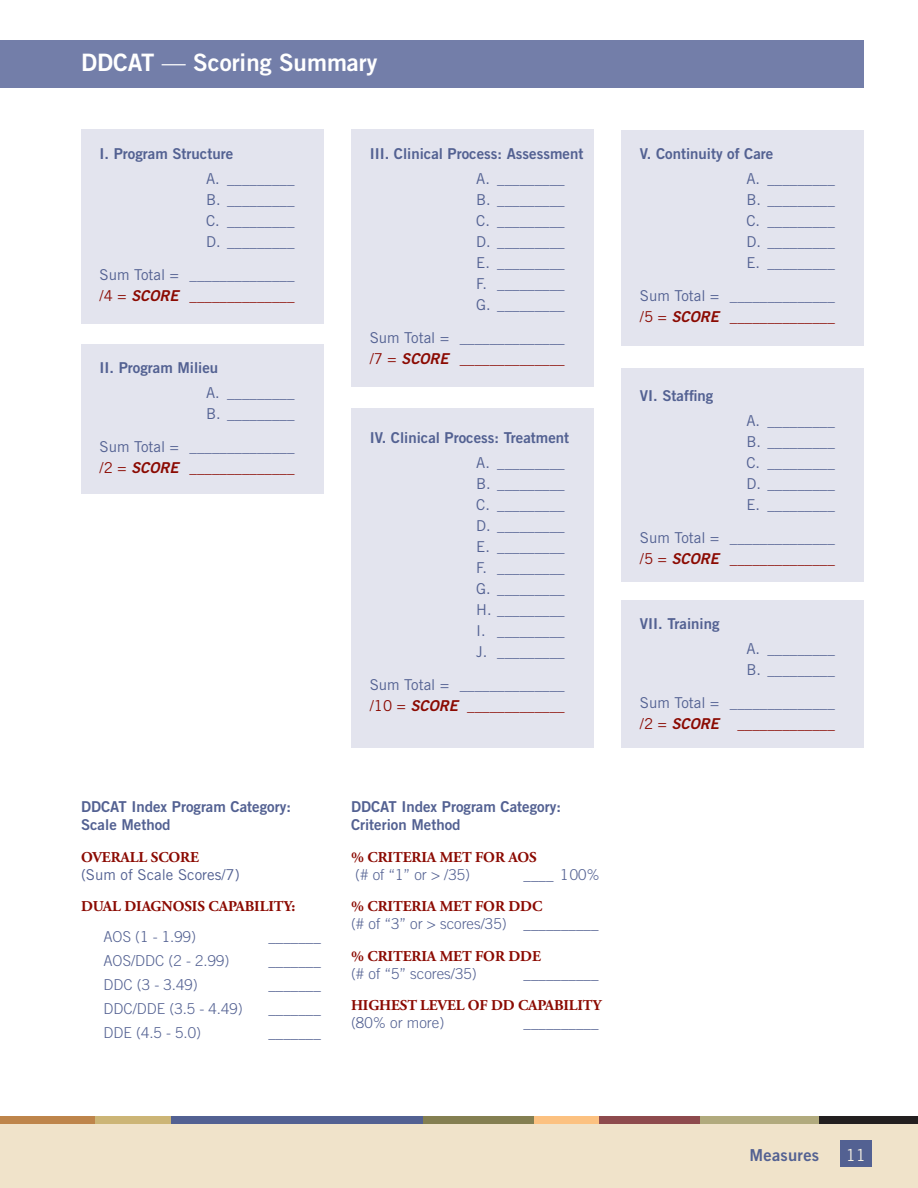
<style>
.page{position:relative;width:918px;height:1188px;background:#fff}
.page>*{position:absolute;margin:0;border:0;box-sizing:border-box;transform-origin:0 0}
.t1{font:24px "Trade Gothic LT Std Bd 2";color:#fff}
.t2{font:16.5px "Trade Gothic LT Std Bd 2";letter-spacing:.015em;color:#536192}
.t3{font:16.5px "Trade Gothic LT Std";color:#f7f1e3}
.Form_ScoreSummary{font:15px "Trade Gothic LT Std";color:#536192}
.Sum_ScoreSummary{font:15px/21px "Trade Gothic LT Std";color:#536192}
.t4{font:15px/18px "Trade Gothic LT Std Bd 2";color:#536192}
.t5{font:300 15px/18px "Trade Gothic LT Std";color:#536192}
.t6{font:700 15px/18px "Adobe Garamond Pro";letter-spacing:-.005em;color:#8b0a02}
.s1{font-family:"Trade Gothic LT Std"}
.s2{color:#8b0a02}
.s3{font-family:"Trade Gothic LT Std Bd 2 Obl";color:#8b0a02}
.s4{font-family:"Adobe Garamond Pro";font-weight:700;color:#8b0a02}
.s5{font-family:"Trade Gothic LT Std";font-weight:300;color:#536192}
</style>
<div class="page">
<div style="left:0;top:1121px;width:918px;height:67px;background:#f0e3ca"></div>
<div style="left:841px;top:1140px;width:31px;height:27px;background:#536192"></div>
<div style="left:88px;top:1116px;width:128px;height:8px;background:#ccb576"></div>
<div style="left:329px;top:1116px;width:222px;height:8px;background:#847f51"></div>
<div style="left:535px;top:1116px;width:89px;height:8px;background:#fcc180"></div>
<div style="left:0;top:1116px;width:95px;height:8px;background:#be854b"></div>
<div style="left:599px;top:1116px;width:102px;height:8px;background:#8e4b4d"></div>
<div style="left:819px;top:1116px;width:99px;height:8px;background:#231f20"></div>
<div style="left:700px;top:1116px;width:119px;height:8px;background:#b1aa7d"></div>
<div style="left:172px;top:1116px;width:251px;height:8px;background:#536192"></div>
<div style="left:0;top:40px;width:864px;height:48px;background:#737ea9"></div>
<div style="left:81px;top:130px;width:243px;height:194px;background:#e3e4ee"></div>
<div style="left:351px;top:130px;width:243px;height:257px;background:#e3e4ee"></div>
<div style="left:621px;top:130px;width:243px;height:216px;background:#e3e4ee"></div>
<div style="left:621px;top:368px;width:243px;height:213px;background:#e3e4ee"></div>
<div style="left:621px;top:601px;width:243px;height:147px;background:#e3e4ee"></div>
<div style="left:351px;top:408px;width:243px;height:340px;background:#e3e4ee"></div>
<div style="left:81px;top:344px;width:243px;height:150px;background:#e3e4ee"></div>
<h1 class="t1" style="left:81px;top:48px;width:298px">DDCAT <span class="s1">—</span> Scoring Summary</h1>
<h3 class="t4" style="left:100px;top:145px;width:135px">I. Program Structure</h3>
<p class="Form_ScoreSummary" style="left:206px;top:170px;width:90px">A. _________</p>
<p class="Form_ScoreSummary" style="left:206px;top:191px;width:90px">B. _________</p>
<p class="Form_ScoreSummary" style="left:206px;top:212px;width:90px">C. _________</p>
<p class="Form_ScoreSummary" style="left:206px;top:233px;width:90px">D. _________</p>
<p class="Sum_ScoreSummary" style="left:100px;top:264px;width:196px">Sum Total = ______________ <span class="s2">/4 =</span> <span class="s3">SCORE</span> <span class="s2">______________</span></p>
<h3 class="t4" style="left:100px;top:358px;width:120px">II. Program Milieu</h3>
<p class="Form_ScoreSummary" style="left:206px;top:383px;width:90px">A. _________</p>
<p class="Form_ScoreSummary" style="left:206px;top:404px;width:90px">B. _________</p>
<p class="Sum_ScoreSummary" style="left:100px;top:436px;width:196px">Sum Total = ______________ <span class="s2">/2 =</span> <span class="s3">SCORE</span> <span class="s2">______________</span></p>
<h3 class="t4" style="left:370px;top:145px;width:215px">III. Clinical Process: Assessment</h3>
<p class="Form_ScoreSummary" style="left:476px;top:170px;width:90px">A. _________</p>
<p class="Form_ScoreSummary" style="left:476px;top:191px;width:90px">B. _________</p>
<p class="Form_ScoreSummary" style="left:476px;top:212px;width:90px">C. _________</p>
<p class="Form_ScoreSummary" style="left:476px;top:233px;width:90px">D. _________</p>
<p class="Form_ScoreSummary" style="left:476px;top:254px;width:90px">E. _________</p>
<p class="Form_ScoreSummary" style="left:476px;top:275px;width:90px">F. _________</p>
<p class="Form_ScoreSummary" style="left:476px;top:296px;width:90px">G. _________</p>
<p class="Sum_ScoreSummary" style="left:370px;top:327px;width:196px">Sum Total = ______________ <span class="s2">/7 =</span> <span class="s3">SCORE</span> <span class="s2">______________</span></p>
<h3 class="t4" style="left:370px;top:428px;width:201px">IV. Clinical Process: Treatment</h3>
<p class="Form_ScoreSummary" style="left:476px;top:453px;width:90px">A. _________</p>
<p class="Form_ScoreSummary" style="left:476px;top:474px;width:90px">B. _________</p>
<p class="Form_ScoreSummary" style="left:476px;top:495px;width:90px">C. _________</p>
<p class="Form_ScoreSummary" style="left:476px;top:516px;width:90px">D. _________</p>
<p class="Form_ScoreSummary" style="left:476px;top:537px;width:90px">E. _________</p>
<p class="Form_ScoreSummary" style="left:476px;top:558px;width:90px">F. _________</p>
<p class="Form_ScoreSummary" style="left:476px;top:579px;width:90px">G. _________</p>
<p class="Form_ScoreSummary" style="left:476px;top:600px;width:90px">H. _________</p>
<p class="Form_ScoreSummary" style="left:476px;top:621px;width:90px">I. _________</p>
<p class="Form_ScoreSummary" style="left:476px;top:642px;width:90px">J. _________</p>
<p class="Sum_ScoreSummary" style="left:370px;top:674px;width:197px">Sum Total = ______________ <span class="s2">/10 =</span> <span class="s3">SCORE</span> <span class="s2">_____________</span></p>
<p class="t4" style="left:81px;top:798px;width:211px">DDCAT Index Program Category:<br>Scale Method</p>
<p class="Sum_ScoreSummary" style="left:81px;top:847px;width:160px;line-height:18px"><span class="s4">OVERALL SCORE<br></span>(Sum of Scale Scores/7)</p>
<p class="t6" style="left:81px;top:898px;width:216px">DUAL DIAGNOSIS CAPABILITY:</p>
<p class="t5" style="left:104px;top:928px;width:94px">AOS (1 - 1.99)</p>
<p class="t5" style="left:268px;top:928px;width:54px">_______</p>
<p class="t5" style="left:104px;top:952px;width:127px">AOS/DDC (2 - 2.99)</p>
<p class="t5" style="left:268px;top:952px;width:54px">_______</p>
<p class="t5" style="left:104px;top:976px;width:96px">DDC (3 - 3.49)</p>
<p class="t5" style="left:268px;top:976px;width:54px">_______</p>
<p class="t5" style="left:104px;top:1000px;width:141px">DDC/DDE (3.5 - 4.49)</p>
<p class="t5" style="left:268px;top:1000px;width:54px">_______</p>
<p class="t5" style="left:104px;top:1024px;width:99px">DDE (4.5 - 5.0)</p>
<p class="t5" style="left:268px;top:1024px;width:54px">_______</p>
<p class="t4" style="left:351px;top:798px;width:211px">DDCAT Index Program Category:<br>Criterion Method</p>
<p class="t6" style="left:351px;top:848px;width:187px">% CRITERIA MET FOR AOS <span class="s5">(# of “1” or &gt; /35)</span></p>
<p class="t5" style="left:524px;top:865px;width:78px">____ 100%</p>
<p class="t5" style="left:351px;top:897px;width:249px"><span class="s4">% CRITERIA MET FOR DDC<br></span>(# of “3” or &gt; scores/35) __________</p>
<p class="t6" style="left:351px;top:947px;width:192px">% CRITERIA MET FOR DDE <span class="s5">(# of “5” scores/35)</span></p>
<p class="t5" style="left:524px;top:964px;width:76px">__________</p>
<p class="t6" style="left:351px;top:997px;width:252px">HIGHEST LEVEL OF DD CAPABILITY <span class="s5">(80% or more)</span></p>
<p class="t5" style="left:524px;top:1014px;width:76px">__________</p>
<h3 class="t4" style="left:640px;top:145px;width:135px">V. Continuity of Care</h3>
<p class="Form_ScoreSummary" style="left:746px;top:170px;width:90px">A. _________</p>
<p class="Form_ScoreSummary" style="left:746px;top:191px;width:90px">B. _________</p>
<p class="Form_ScoreSummary" style="left:746px;top:212px;width:90px">C. _________</p>
<p class="Form_ScoreSummary" style="left:746px;top:233px;width:90px">D. _________</p>
<p class="Form_ScoreSummary" style="left:746px;top:254px;width:90px">E. _________</p>
<p class="Sum_ScoreSummary" style="left:640px;top:285px;width:196px">Sum Total = ______________ <span class="s2">/5 =</span> <span class="s3">SCORE</span> <span class="s2">______________</span></p>
<h3 class="t4" style="left:640px;top:386px;width:75px">VI. Staffing</h3>
<p class="Form_ScoreSummary" style="left:746px;top:411px;width:90px">A. _________</p>
<p class="Form_ScoreSummary" style="left:746px;top:432px;width:90px">B. _________</p>
<p class="Form_ScoreSummary" style="left:746px;top:453px;width:90px">C. _________</p>
<p class="Form_ScoreSummary" style="left:746px;top:474px;width:90px">D. _________</p>
<p class="Form_ScoreSummary" style="left:746px;top:495px;width:90px">E. _________</p>
<p class="Sum_ScoreSummary" style="left:640px;top:527px;width:197px">Sum Total = ______________ <span class="s2">/5 =</span> <span class="s3">SCORE</span> <span class="s2">______________</span></p>
<h3 class="t4" style="left:640px;top:614px;width:81px">VII. Training</h3>
<p class="Form_ScoreSummary" style="left:746px;top:639px;width:90px">A. _________</p>
<p class="Form_ScoreSummary" style="left:746px;top:660px;width:90px">B. _________</p>
<p class="Sum_ScoreSummary" style="left:640px;top:692px;width:196px">Sum Total = ______________ <span class="s2">/2 =</span> <span class="s3">SCORE</span> <span class="s2">_____________</span></p>
<p class="t2" style="left:750px;top:1145px;width:71px">Measures</p>
<p class="t3" style="left:846px;top:1145px;width:22px">11</p>
</div>
